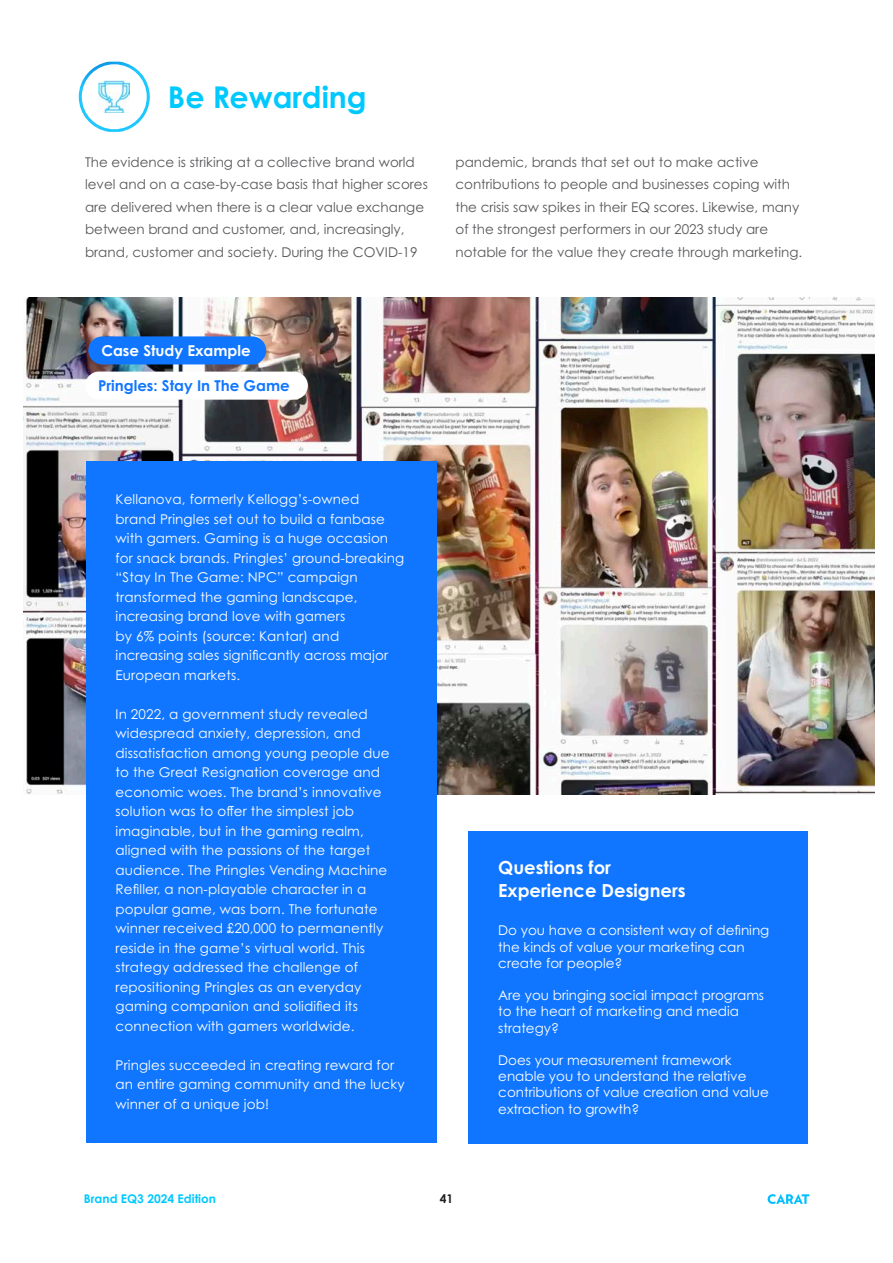
<style>
.page{position:relative;width:893px;height:1263px;background:#fff}
.page>*{position:absolute;margin:0;border:0;box-sizing:border-box;transform-origin:0 0}
.t1{font:700 30px "Century Gothic Pro";color:#00c9ff}
.t2{font:700 18px/22.5px "Century Gothic Pro";color:#fff}
.t3{font:700 15px "Century Gothic Pro";color:#1176ff}
.t4{font:700 15px "Century Gothic Pro";color:#fff}
.t5{font:13.5px/19.5px "Century Gothic Pro";letter-spacing:.01em;color:#fff}
.t6{font:13.5px/22.5px "Century Gothic Pro";color:#57585a}
.t7{font:700 12px "Century Gothic Pro";color:#00c9ff}
.t8{font:700 12px "Century Gothic Pro";color:#231f20}
</style>
<div class="page">
<svg style="left:768px;top:1194px;width:41px;height:10px"></svg>
<img style="left:23px;top:298px;width:851px;height:497px">
<div style="left:468px;top:831px;width:340px;height:312px;background:#1176ff"></div>
<svg style="left:79px;top:62px;width:71px;height:70px"></svg>
<div style="left:86px;top:461px;width:351px;height:682px;background:#1176ff"></div>
<div style="left:85px;top:372px;width:223px;height:28px;background:#fff;border-radius:14px"></div>
<div style="left:88px;top:336px;width:178px;height:28px;background:#1176ff;border-radius:14px"></div>
<img style="left:98px;top:80px;width:31px;height:33px">
<p class="t1" style="left:168px;top:78px;width:200px">Be Rewarding</p>
<p class="t6" style="left:85px;top:150px;width:344px">The evidence is striking at a collective brand world level and on a case-by-case basis that higher scores are delivered when there is a clear value exchange between brand and customer, and, increasingly, brand, customer and society. During the COVID-19</p>
<p class="t6" style="left:455px;top:151px;width:348px">pandemic, brands that set out to make active contributions to people and businesses coping with the crisis saw spikes in their EQ scores. Likewise, many of the strongest performers in our 2023 study are notable for the value they create through marketing.</p>
<p class="t4" style="left:101px;top:341px;width:151px">Case Study Example</p>
<p class="t3" style="left:98px;top:376px;width:193px">Pringles: Stay In The Game</p>
<p class="t5" style="left:116px;top:490px;width:290px">Kellanova, formerly Kellogg’s-owned<br>brand Pringles set out to build a fanbase with gamers. Gaming is a huge occasion for snack brands. Pringles’ ground-breaking “Stay In The Game: NPC” campaign transformed the gaming landscape, increasing brand love with gamers<br>by 6% points (source: Kantar) and increasing sales significantly across major European markets.</p>
<p class="t5" style="left:116px;top:704px;width:276px">In 2022, a government study revealed widespread anxiety, depression, and dissatisfaction among young people due to the Great Resignation coverage and economic woes. The brand’s innovative solution was to offer the simplest job imaginable, but in the gaming realm, aligned with the passions of the target audience. The Pringles Vending Machine Refiller, a non-playable character in a popular game, was born. The fortunate winner received £20,000 to permanently reside in the game’s virtual world. This strategy addressed the challenge of repositioning Pringles as an everyday gaming companion and solidified its connection with gamers worldwide.</p>
<p class="t5" style="left:116px;top:1055px;width:291px">Pringles succeeded in creating reward for an entire gaming community and the lucky winner of a unique job!</p>
<p class="t7" style="left:84px;top:1191px;width:134px">Brand EQ3 2024 Edition</p>
<p class="t8" style="left:440px;top:1191px;width:15px">41</p>
<p class="t2" style="left:498px;top:856px;width:189px">Questions for<br>Experience Designers</p>
<p class="t5" style="left:498px;top:922px;width:273px;line-height:16.2px">Do you have a consistent way of defining the kinds of value your marketing can create for people?</p>
<p class="t5" style="left:498px;top:987px;width:267px;line-height:16.2px">Are you bringing social impact programs to the heart of marketing and media strategy?</p>
<p class="t5" style="left:498px;top:1052px;width:272px;line-height:16.2px">Does your measurement framework enable you to understand the relative contributions of value creation and value extraction to growth?</p>
</div>
